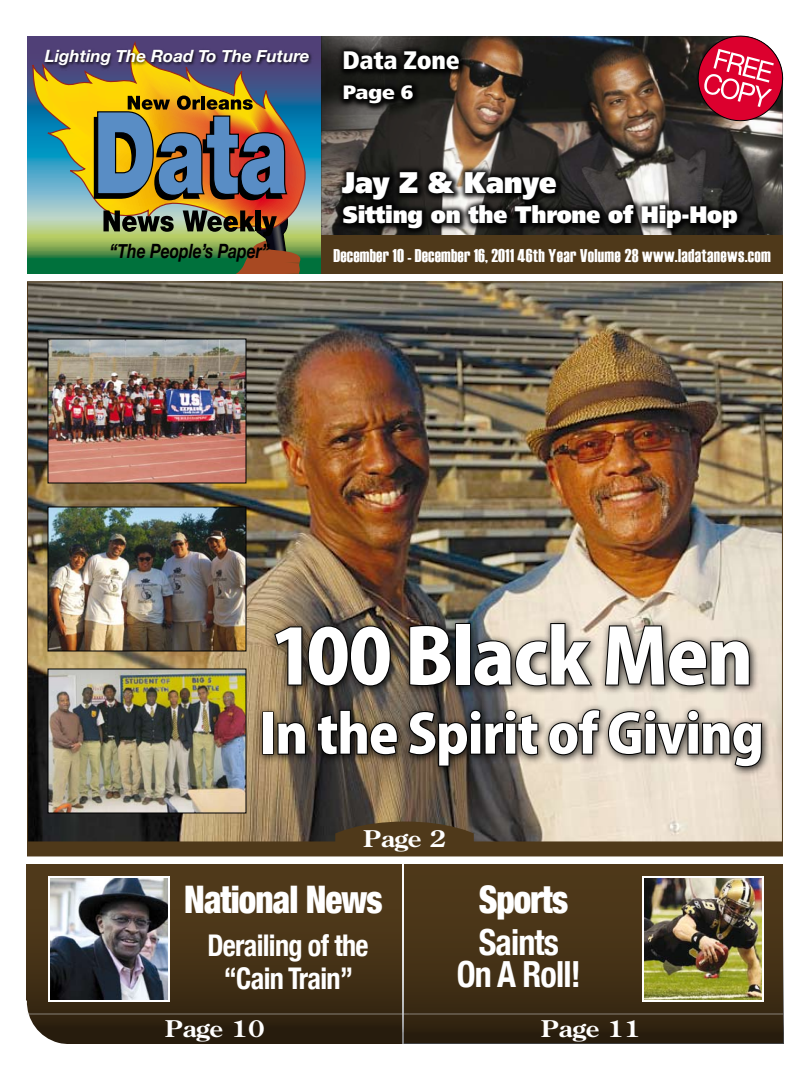
<style>
.page{position:relative;width:810px;height:1080px;background:#fff}
.page>*{position:absolute;margin:0;border:0;box-sizing:border-box;transform-origin:0 0}
.t1{font:800 75.1px "Koz Go Pro";letter-spacing:-.02em;color:#fff}
.t2{font:800 53.1px "Koz Go Pro";letter-spacing:-.02em;color:#fff}
.t3{font:900 condensed 38px "Helvetica Neue";letter-spacing:-.025em;color:#fff;scale:.92 1}
.t4{font:700 condensed 36px/32.1px "Helvetica Neue";letter-spacing:-.025em;color:#fff;text-align:center;scale:.95 1}
.t5{font:700 condensed 29.9px/33.3px "Helvetica Neue";letter-spacing:-.025em;color:#fff;text-align:center;scale:.95 1}
.t6{font:900 29.8px "Frutiger";letter-spacing:-.01em;color:#fff;scale:.92 1}
.t7{font:900 condensed 25.3px "Frutiger";letter-spacing:-.01em;color:#fff}
.t8{font:900 23.8px "Frutiger";letter-spacing:-.01em;color:#fff;scale:.92 1}
.t9{font:700 23px "Century Old Style";color:#fff;scale:1.1 1}
.t10{font:italic 700 19.7px "Helvetica Neue";color:#000;scale:.8 1}
.t11{font:900 condensed 19.3px "Frutiger";color:#fff;scale:1.25 1}
.t12{font:18.4px "Haettenschweiler";letter-spacing:.02em;color:#fff;scale:.96 1}
.t13{font:italic 700 17px "Helvetica Neue";color:#fff}
</style>
<div class="page">
<svg style="left:28px;top:36px;width:293px;height:237px;background:#528f67"></svg>
<svg style="left:31px;top:38px;width:279px;height:193px;background:#949466"></svg>
<img style="left:42px;top:45px;width:273px;height:26px">
<svg style="left:103px;top:210px;width:71px;height:22px;background:#5d5e40"></svg>
<img style="left:183px;top:210px;width:119px;height:64px">
<svg style="left:94px;top:96px;width:194px;height:104px;background:#7a725d"></svg>
<img style="left:321px;top:36px;width:462px;height:203px">
<img style="left:29px;top:284px;width:752px;height:538px">
<div style="left:402px;top:864px;width:381px;height:180px;background:linear-gradient(to bottom,#553d1c,#302210)"></div>
<hr style="left:410px;top:1014px;width:373px;height:1px;background:#d9dadb">
<div style="left:27px;top:864px;width:375px;height:180px;background:linear-gradient(to bottom,#58401d,#2d200f)"></div>
<svg style="left:26px;top:1001px;width:44px;height:43px"></svg>
<svg style="left:27px;top:822px;width:756px;height:34px;background:#6d5d45"></svg>
<div style="left:322px;top:235px;width:461px;height:38px;background:#4f391a"></div>
<svg style="left:693px;top:35px;width:91px;height:87px;background:#bc3c55"></svg>
<img style="left:321px;top:36px;width:321px;height:198px">
<div style="left:337px;top:44px;width:130px;height:67px;background:#000;opacity:.9"></div>
<div style="left:335px;top:164px;width:410px;height:72px;background:#000;opacity:.9"></div>
<img style="left:51px;top:879px;width:116px;height:120px">
<div style="left:48px;top:876px;width:122px;height:126px;border:2px solid #fff"></div>
<img style="left:645px;top:879px;width:116px;height:120px">
<div style="left:642px;top:876px;width:122px;height:126px;border:2px solid #fff"></div>
<hr style="left:27px;top:1014px;width:383px;height:1px;background:#d9dadb">
<div style="left:255px;top:616px;width:516px;height:160px;background:#000;opacity:.88"></div>
<svg style="left:273px;top:625px;width:119px;height:62px;background:#2d2721"></svg>
<svg style="left:408px;top:624px;width:44px;height:63px;background:#171512"></svg>
<div style="left:455px;top:623px;width:16px;height:63px;border:2px solid #000"></div>
<svg style="left:473px;top:622px;width:121px;height:65px;background:#6a655e"></svg>
<svg style="left:604px;top:624px;width:147px;height:63px;background:#635e58"></svg>
<div style="left:262px;top:712px;width:12px;height:43px;border:2px solid #000"></div>
<svg style="left:276px;top:721px;width:31px;height:35px"></svg>
<svg style="left:316px;top:709px;width:83px;height:47px;background:#2d271f"></svg>
<svg style="left:407px;top:709px;width:132px;height:59px;background:#3b3631"></svg>
<svg style="left:547px;top:708px;width:54px;height:48px;background:#716b63"></svg>
<svg style="left:607px;top:709px;width:156px;height:59px;background:#78726a"></svg>
<img style="left:50px;top:340px;width:194px;height:142px">
<div style="left:48px;top:338px;width:198px;height:146px;border:1px solid #000"></div>
<img style="left:50px;top:508px;width:194px;height:142px">
<div style="left:48px;top:506px;width:198px;height:146px;border:1px solid #000"></div>
<img style="left:50px;top:670px;width:194px;height:142px">
<p class="t13" style="left:45px;top:45px;width:266px">Lighting The Road To The Future</p>
<h3 class="t7" style="left:342px;top:45px;width:119px">Data Zone</h3>
<p class="t11" style="left:342px;top:80px;width:58px">Page 6</p>
<h3 class="t6" style="left:342px;top:164px;width:234px">Jay Z &amp; Kanye</h3>
<p class="t8" style="left:343px;top:200px;width:431px">Sitting on the Throne of Hip-Hop</p>
<p class="t10" style="left:110px;top:239px;width:201px">“The People’s Paper”</p>
<p class="t12" style="left:334px;top:245px;width:457px">December 10 - December 16, 2011 46th Year Volume 28 www.ladatanews.com</p>
<h1 class="t1" style="left:270px;top:608px;width:484px">100 Black Men</h1>
<h2 class="t2" style="left:260px;top:699px;width:506px">In the Spirit of Giving</h2>
<p class="t9" style="left:363px;top:824px;width:77px">Page 2</p>
<h3 class="t3" style="left:184px;top:868px;width:217px">National News</h3>
<h3 class="t3" style="left:479px;top:868px;width:99px">Sports</h3>
<h3 class="t5" style="left:207px;top:926px;width:171px">Derailing of the “Cain Train”</h3>
<h3 class="t4" style="left:457px;top:924px;width:132px">Saints<br>On A Roll!</h3>
<p class="t9" style="left:165px;top:1014px;width:92px">Page 10</p>
<p class="t9" style="left:541px;top:1014px;width:92px">Page 11</p>
</div>
